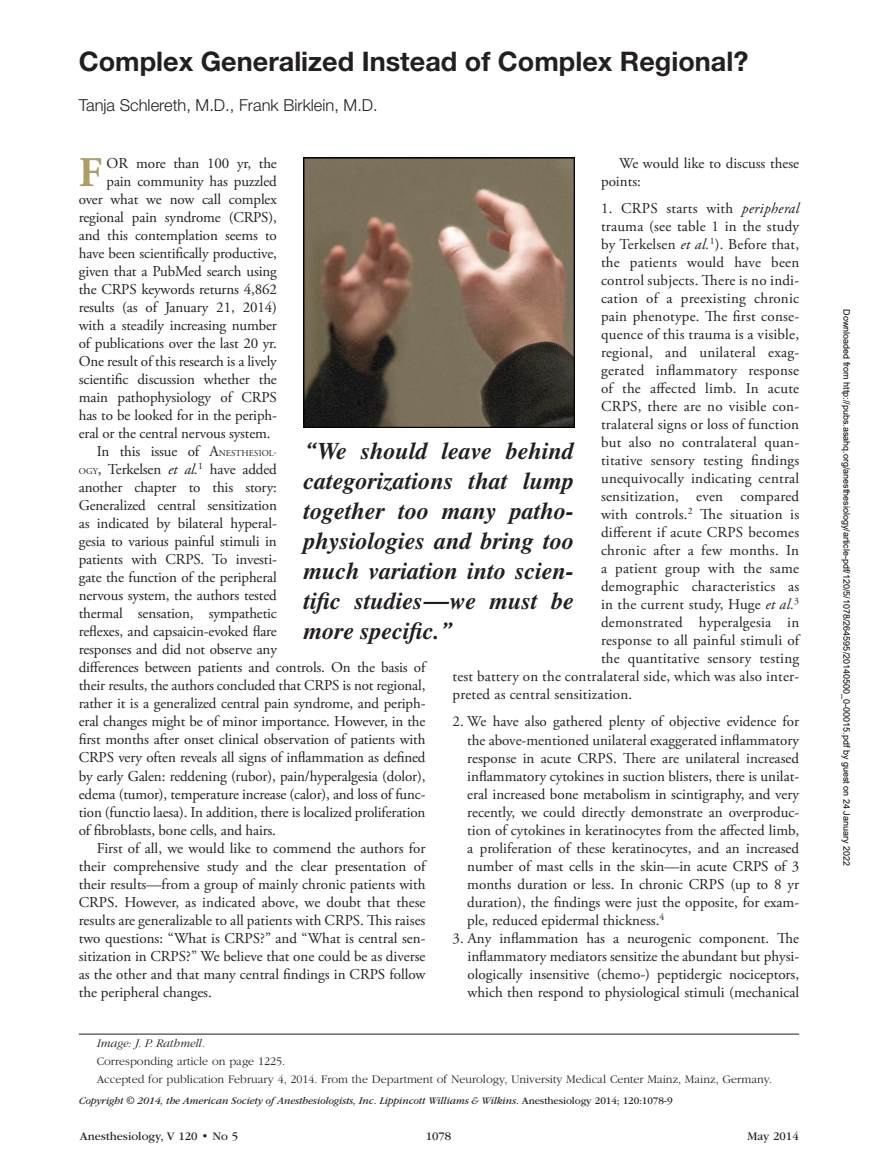
<style>
.page{position:relative;width:878px;height:1175px;background:#fff}
.page>*{position:absolute;margin:0;border:0;box-sizing:border-box;transform-origin:0 0}
.t1{font:700 42.15px "Adobe Garamond Pro";color:#ac9d69}
.t2{font:700 27px "Helvetica Neue LT Std";color:#231f20}
.t3{font:italic 700 24px/30px "Times";color:#231f20;text-align:justify}
.t4{font:300 16.5px "Helvetica Neue LT Std";color:#231f20}
.t5{font:15px/18px "Adobe Garamond Pro";color:#231f20;text-align:justify}
.t6{font:300 12px/18px "ITC Garamond Std";color:#231f20}
.t7{font:12px "ITC Garamond Std";color:#231f20}
.t8{font:italic 300 12px "ITC Garamond Std";color:#231f20}
.t9{font:italic 10.5px "ITC Garamond Std";letter-spacing:-.01em;color:#231f20}
.t10{font:9px "Arial";color:#000}
.s1{font-style:italic}
.s2{font-size:9px}
.s3{font-family:"Gandhari Unicode"}
.s4{font-style:normal}
</style>
<div class="page">
<img style="left:304px;top:157px;width:270px;height:270px">
<hr style="left:79px;top:1033px;width:720px;height:1px;background:#231f20">
<h2 class="t2" style="left:79px;top:44px;width:671px">Complex Generalized Instead of Complex Regional?</h2>
<p class="t4" style="left:79px;top:95px;width:300px">Tanja Schlereth, M.D., Frank Birklein, M.D.</p>
<p class="t5" style="left:601px;top:154px;width:200px;text-indent:18px">We would like to discuss these points:</p>
<p class="t5" style="left:601px;top:199px;width:200px">1. CRPS starts with <span class="s1">peripheral</span></p>
<p class="t5" style="left:601px;top:217px;width:200px">trauma (see table 1 in the study</p>
<p class="t5" style="left:601px;top:235px;width:200px">by Terkelsen <span class="s1">et al.</span><sup>1</sup>). Before that,</p>
<p class="t5" style="left:601px;top:253px;width:200px">the patients would have been</p>
<p class="t5" style="left:601px;top:272px;width:199px">control subjects. There is no indi-</p>
<p class="t5" style="left:601px;top:290px;width:199px">cation of a preexisting chronic</p>
<p class="t5" style="left:601px;top:308px;width:199px">pain phenotype. The first conse-</p>
<p class="t5" style="left:601px;top:326px;width:199px">quence of this trauma is a visible,</p>
<p class="t5" style="left:601px;top:344px;width:199px">regional, and unilateral exag-</p>
<p class="t5" style="left:601px;top:362px;width:200px">gerated inflammatory response</p>
<p class="t5" style="left:601px;top:380px;width:199px">of the affected limb. In acute</p>
<p class="t5" style="left:601px;top:398px;width:200px">CRPS, there are no visible con-</p>
<p class="t5" style="left:601px;top:416px;width:199px">tralateral signs or loss of function</p>
<p class="t5" style="left:601px;top:434px;width:200px">but also no contralateral quan-</p>
<p class="t5" style="left:601px;top:452px;width:200px">titative sensory testing findings</p>
<p class="t5" style="left:601px;top:470px;width:200px">unequivocally indicating central</p>
<p class="t5" style="left:601px;top:488px;width:200px">sensitization, even compared</p>
<p class="t5" style="left:601px;top:506px;width:200px">with controls.<sup>2</sup> The situation is</p>
<p class="t5" style="left:601px;top:524px;width:199px">different if acute CRPS becomes</p>
<p class="t5" style="left:601px;top:542px;width:199px">chronic after a few months. In</p>
<p class="t5" style="left:601px;top:560px;width:200px">a patient group with the same</p>
<p class="t5" style="left:601px;top:578px;width:199px">demographic characteristics as</p>
<p class="t5" style="left:601px;top:596px;width:199px">in the current study, Huge <span class="s1">et al.</span><sup>3</sup></p>
<p class="t5" style="left:601px;top:614px;width:200px">demonstrated hyperalgesia in</p>
<p class="t5" style="left:601px;top:632px;width:200px">response to all painful stimuli of</p>
<p class="t5" style="left:601px;top:650px;width:200px">the quantitative sensory testing</p>
<p class="t5" style="left:452px;top:668px;width:348px">test battery on the contralateral side, which was also inter-</p>
<p class="t5" style="left:452px;top:686px;width:181px">preted as central sensitization.</p>
<p class="t5" style="left:467px;top:713px;width:334px;text-indent:-15px">2. We have also gathered plenty of objective evidence for the above-mentioned unilateral exaggerated inflammatory response in acute CRPS. There are unilateral increased inflammatory cytokines in suction blisters, there is unilat&shy;eral increased bone metabolism in scintigraphy, and very recently, we could directly demonstrate an overproduc&shy;tion of cytokines in keratinocytes from the affected limb, a proliferation of these keratinocytes, and an increased number of mast cells in the skin—in acute CRPS of 3 months duration or less. In chronic CRPS (up to 8 yr duration), the findings were just the opposite, for exam&shy;ple, reduced epidermal thickness.<sup>4</sup></p>
<p class="t5" style="left:467px;top:929px;width:333px;text-indent:-15px">3. Any inflammation has a neurogenic component. The inflammatory mediators sensitize the abundant but physi&shy;ologically insensitive (chemo-) peptidergic nociceptors, which then respond to physiological stimuli (mechanical</p>
<h1 class="t1" style="left:79px;top:148px;width:25px">F</h1>
<p class="t5" style="left:107px;top:154px;width:172px">OR more than 100 yr, the</p>
<p class="t5" style="left:106px;top:172px;width:172px">pain community has puzzled</p>
<p class="t5" style="left:79px;top:190px;width:200px">over what we now call complex</p>
<p class="t5" style="left:79px;top:208px;width:200px">regional pain syndrome (CRPS),</p>
<p class="t5" style="left:79px;top:226px;width:199px">and this contemplation seems to</p>
<p class="t5" style="left:79px;top:244px;width:199px">have been scientifically productive,</p>
<p class="t5" style="left:79px;top:262px;width:200px">given that a PubMed search using</p>
<p class="t5" style="left:79px;top:280px;width:199px">the CRPS keywords returns 4,862</p>
<p class="t5" style="left:79px;top:299px;width:200px">results (as of January 21, 2014)</p>
<p class="t5" style="left:79px;top:317px;width:199px">with a steadily increasing number</p>
<p class="t5" style="left:79px;top:335px;width:200px">of publications over the last 20 yr.</p>
<p class="t5" style="left:79px;top:353px;width:200px">One result of this research is a lively</p>
<p class="t5" style="left:79px;top:371px;width:199px">scientific discussion whether the</p>
<p class="t5" style="left:79px;top:389px;width:199px">main pathophysiology of CRPS</p>
<p class="t5" style="left:79px;top:407px;width:199px">has to be looked for in the periph-</p>
<p class="t5" style="left:79px;top:425px;width:193px">eral or the central nervous system.</p>
<p class="t5" style="left:97px;top:443px;width:181px">In this issue of A<span class="s2">nesthesio l-</span></p>
<p class="t5" style="left:79px;top:461px;width:199px"><span class="s2">o gy</span>, Terkelsen <span class="s1">et al.</span><sup>1</sup> have added</p>
<p class="t5" style="left:79px;top:479px;width:200px">another chapter to this story:</p>
<p class="t5" style="left:79px;top:497px;width:200px">Generalized central sensitization</p>
<p class="t5" style="left:79px;top:515px;width:199px">as indicated by bilateral hyperal-</p>
<p class="t5" style="left:79px;top:533px;width:199px">gesia to various painful stimuli in</p>
<p class="t5" style="left:79px;top:551px;width:199px">patients with CRPS. To investi-</p>
<p class="t5" style="left:79px;top:569px;width:199px">gate the function of the peripheral</p>
<p class="t5" style="left:79px;top:587px;width:199px">nervous system, the authors tested</p>
<p class="t5" style="left:79px;top:605px;width:200px">thermal sensation, sympathetic</p>
<p class="t5" style="left:79px;top:623px;width:199px">reflexes, and capsaicin-evoked flare</p>
<p class="t5" style="left:79px;top:641px;width:200px">responses and did not observe any</p>
<p class="t5" style="left:79px;top:659px;width:348px">differences between patients and controls. On the basis of</p>
<p class="t5" style="left:79px;top:677px;width:348px">their results, the authors concluded that CRPS is not regional,</p>
<p class="t5" style="left:79px;top:695px;width:348px">rather it is a generalized central pain syndrome, and periph-</p>
<p class="t5" style="left:79px;top:713px;width:348px">eral changes might be of minor importance. However, in the</p>
<p class="t5" style="left:79px;top:731px;width:348px">first months after onset clinical observation of patients with</p>
<p class="t5" style="left:79px;top:749px;width:348px">CRPS very often reveals all signs of inflammation as defined</p>
<p class="t5" style="left:79px;top:767px;width:348px">by early Galen: reddening (rubor), pain/hyperalgesia (dolor),</p>
<p class="t5" style="left:79px;top:785px;width:348px">edema (tumor), temperature increase (calor), and loss of func-</p>
<p class="t5" style="left:79px;top:803px;width:348px">tion (functio laesa). In addition, there is localized proliferation</p>
<p class="t5" style="left:79px;top:821px;width:199px">of fibroblasts, bone cells, and hairs.</p>
<p class="t5" style="left:97px;top:839px;width:330px">First of all, we would like to commend the authors for</p>
<p class="t5" style="left:79px;top:857px;width:348px">their comprehensive study and the clear presentation of</p>
<p class="t5" style="left:79px;top:875px;width:348px">their results—from a group of mainly chronic patients with</p>
<p class="t5" style="left:79px;top:893px;width:348px">CRPS. However, as indicated above, we doubt that these</p>
<p class="t5" style="left:79px;top:911px;width:348px">results are generalizable to all patients with CRPS. This raises</p>
<p class="t5" style="left:79px;top:929px;width:348px">two questions: “What is CRPS?” and “What is central sen-</p>
<p class="t5" style="left:79px;top:947px;width:348px">sitization in CRPS?” We believe that one could be as diverse</p>
<p class="t5" style="left:79px;top:965px;width:348px">as the other and that many central findings in CRPS follow</p>
<p class="t5" style="left:79px;top:983px;width:135px">the peripheral changes.</p>
<h3 class="t3" style="left:304px;top:435px;width:272px"><span class="s3">“</span>We should leave behind categorizations that lump together too many patho&shy;physiologies and bring too much variation into scien&shy;tific studies<span class="s3">—</span>we must be more specific.<span class="s3">”</span></h3>
<p class="t8" style="left:97px;top:1036px;width:110px">Image: J. P. Rathmell.</p>
<p class="t6" style="left:97px;top:1052px;width:676px">Corresponding article on page 1225.<br>Accepted for publication February 4, 2014. From the Department of Neurology, University Medical Center Mainz, Mainz, Germany.</p>
<p class="t9" style="left:79px;top:1095px;width:595px">Copyright © 2014, the American Society of Anesthesiologists, Inc. Lippincott Williams &amp; Wilkins. <span class="s4">Anesthesiology 2014; 120:1078-9</span></p>
<p class="t7" style="left:80px;top:1130px;width:160px">Anesthesiology, V 120 • No 5</p>
<p class="t7" style="left:426px;top:1130px;width:27px">1078</p>
<p class="t7" style="left:747px;top:1130px;width:53px">May 2014</p>
<p class="t10" style="left:850px;top:309px;width:558px;rotate:90deg">Downloaded from http://pubs.asahq.org/anesthesiology/article-pdf/120/5/1078/264595/20140500_0-00015.pdf by guest on 24 January 2022</p>
</div>
